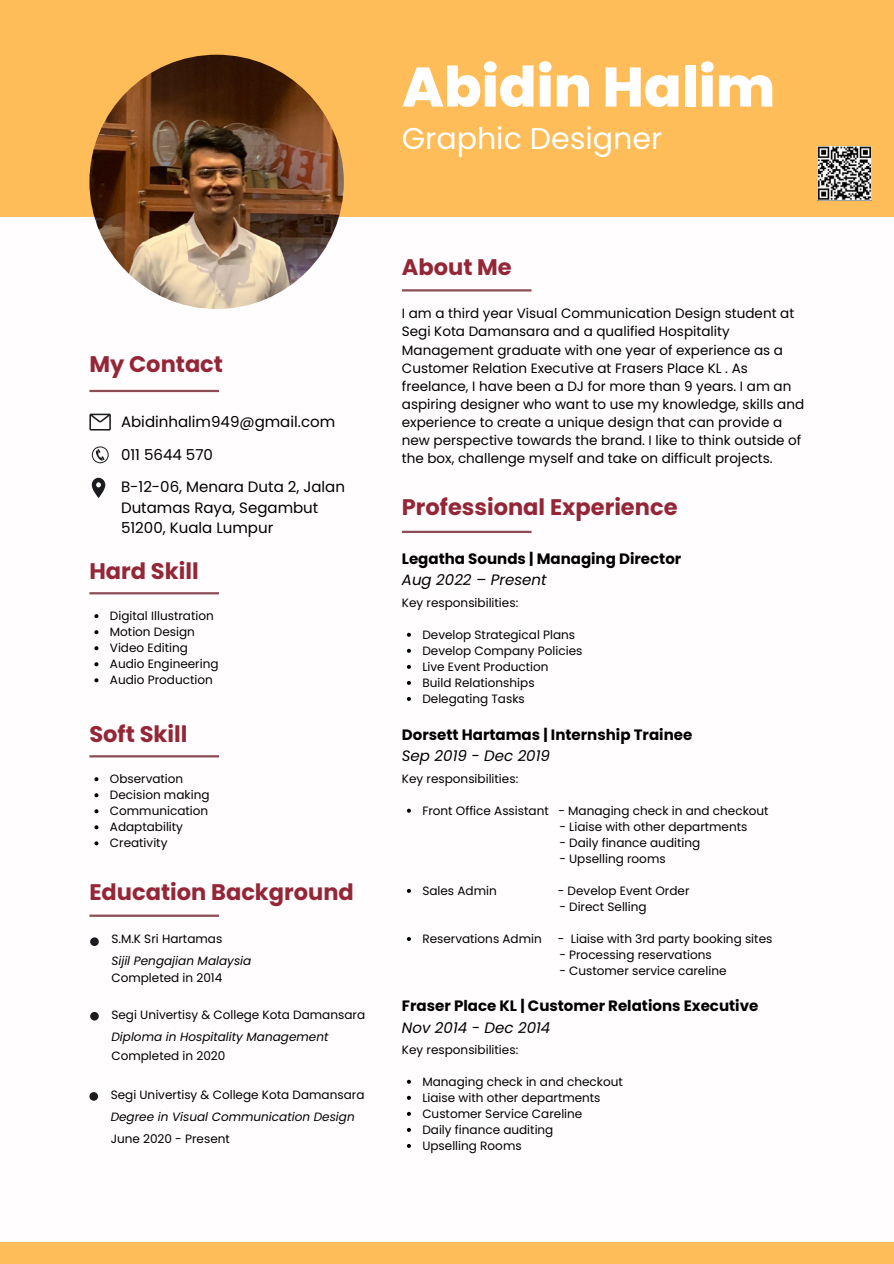
<style>
.page{position:relative;width:894px;height:1264px;background:#fff}
.page>*{position:absolute;margin:0;border:0;box-sizing:border-box;transform-origin:0 0}
.t1{font:800 55.5px "Poppins";color:#fff}
.t2{font:30px "Poppins";color:#fff}
.t3{font:700 22.5px "Poppins";color:#942637}
.t4{font:700 15px "Poppins";color:#000}
.t5{font:15px/20.2px "Poppins";color:#000}
.t6{font:italic 15px "Poppins";color:#000}
.t7{font:13.5px/18px "Poppins";color:#000}
.t8{font:12px/16px "Poppins";color:#000}
.t9{font:italic 12px "Poppins";color:#000}
</style>
<div class="page">
<div style="left:0;top:0;width:893px;height:216px;background:#ffbd59"></div>
<div style="left:0;top:1242px;width:893px;height:21px;background:#ffbd59"></div>
<img style="left:89px;top:55px;width:255px;height:254px;border-radius:50%">
<hr style="left:402px;top:289px;width:129px;height:2px;background:#8d4b55">
<hr style="left:402px;top:531px;width:129px;height:2px;background:#8d4b55">
<hr style="left:89px;top:592px;width:130px;height:2px;background:#8d4b55">
<hr style="left:89px;top:755px;width:130px;height:2px;background:#8d4b55">
<hr style="left:89px;top:914px;width:130px;height:2px;background:#8d4b55">
<hr style="left:89px;top:390px;width:130px;height:2px;background:#8d4b55">
<svg style="left:89px;top:413px;width:22px;height:17px"></svg>
<svg style="left:92px;top:446px;width:17px;height:17px"></svg>
<svg style="left:92px;top:478px;width:13px;height:20px"></svg>
<div style="left:90px;top:937px;width:9px;height:9px;background:#1b1c1f;border-radius:50%"></div>
<svg style="left:90px;top:1011px;width:9px;height:9px"></svg>
<div style="left:89px;top:1092px;width:9px;height:8px;background:#1b1c1f;border-radius:50%"></div>
<svg style="left:94px;top:614px;width:4px;height:4px"></svg>
<svg style="left:94px;top:630px;width:4px;height:4px"></svg>
<svg style="left:94px;top:646px;width:4px;height:4px"></svg>
<svg style="left:94px;top:662px;width:4px;height:4px"></svg>
<svg style="left:94px;top:678px;width:4px;height:4px"></svg>
<svg style="left:94px;top:777px;width:4px;height:4px"></svg>
<svg style="left:94px;top:793px;width:4px;height:4px"></svg>
<svg style="left:94px;top:809px;width:4px;height:4px"></svg>
<svg style="left:94px;top:825px;width:4px;height:4px"></svg>
<svg style="left:94px;top:841px;width:4px;height:4px"></svg>
<svg style="left:407px;top:632px;width:4px;height:4px"></svg>
<svg style="left:407px;top:648px;width:4px;height:5px"></svg>
<svg style="left:407px;top:665px;width:4px;height:4px"></svg>
<svg style="left:407px;top:681px;width:4px;height:4px"></svg>
<svg style="left:407px;top:697px;width:4px;height:4px"></svg>
<svg style="left:407px;top:808px;width:4px;height:4px"></svg>
<svg style="left:407px;top:888px;width:4px;height:4px"></svg>
<svg style="left:407px;top:937px;width:4px;height:4px"></svg>
<svg style="left:407px;top:1079px;width:4px;height:4px"></svg>
<svg style="left:407px;top:1095px;width:4px;height:4px"></svg>
<svg style="left:407px;top:1111px;width:4px;height:4px"></svg>
<svg style="left:407px;top:1127px;width:4px;height:4px"></svg>
<svg style="left:407px;top:1144px;width:4px;height:3px"></svg>
<img style="left:817px;top:146px;width:54px;height:54px">
<h1 class="t1" style="left:402px;top:48px;width:374px">Abidin Halim</h1>
<h2 class="t2" style="left:402px;top:117px;width:262px">Graphic Designer</h2>
<h3 class="t3" style="left:89px;top:348px;width:135px">My Contact</h3>
<p class="t5" style="left:121px;top:411px;width:215px">Abidinhalim949@gmail.com</p>
<p class="t5" style="left:121px;top:444px;width:93px">011 5644 570</p>
<p class="t5" style="left:121px;top:477px;width:225px">B-12-06, Menara Duta 2, Jalan<br>Dutamas Raya, Segambut<br>51200, Kuala Lumpur</p>
<h3 class="t3" style="left:89px;top:555px;width:111px">Hard Skill</h3>
<p class="t8" style="left:110px;top:608px;width:110px">Digital Illustration<br>Motion Design<br>Video Editing<br>Audio Engineering<br>Audio Production</p>
<h3 class="t3" style="left:89px;top:718px;width:99px">Soft Skill</h3>
<p class="t8" style="left:110px;top:771px;width:101px">Observation<br>Decision making<br>Communication<br>Adaptability<br>Creativity</p>
<h3 class="t3" style="left:89px;top:876px;width:266px">Education Background</h3>
<p class="t8" style="left:111px;top:930px;width:112px">S.M.K Sri Hartamas</p>
<p class="t9" style="left:111px;top:952px;width:141px">Sijil Pengajian Malaysia</p>
<p class="t8" style="left:111px;top:969px;width:112px">Completed in 2014</p>
<p class="t8" style="left:111px;top:1007px;width:255px">Segi Univertisy &amp; College Kota Damansara</p>
<p class="t9" style="left:111px;top:1028px;width:218px">Diploma in Hospitality Management</p>
<p class="t8" style="left:111px;top:1047px;width:115px">Completed in 2020</p>
<p class="t8" style="left:111px;top:1087px;width:255px">Segi Univertisy &amp; College Kota Damansara</p>
<p class="t9" style="left:111px;top:1108px;width:245px">Degree in Visual Communication Design</p>
<p class="t8" style="left:111px;top:1130px;width:121px">June 2020 - Present</p>
<h3 class="t3" style="left:402px;top:251px;width:111px">About Me</h3>
<p class="t7" style="left:402px;top:305px;width:403px">I am a third year Visual Communication Design student at Segi Kota Damansara and a qualified Hospitality Management graduate with one year of experience as a Customer Relation Executive at Frasers Place KL . As freelance, I have been a DJ for more than 9 years. I am an aspiring designer who want to use my knowledge, skills and experience to create a unique design that can provide a new perspective towards the brand. I like to think outside of the box, challenge myself and take on difficult projects.</p>
<h3 class="t3" style="left:402px;top:491px;width:277px">Professional Experience</h3>
<p class="t4" style="left:402px;top:548px;width:281px">Legatha Sounds | Managing Director</p>
<p class="t6" style="left:402px;top:569px;width:146px">Aug 2022 – Present</p>
<p class="t8" style="left:402px;top:594px;width:118px">Key responsibilities:</p>
<p class="t8" style="left:422px;top:626px;width:162px">Develop Strategical Plans<br>Develop Company Policies<br>Live Event Production<br>Build Relationships<br>Delegating Tasks</p>
<p class="t4" style="left:402px;top:724px;width:292px">Dorsett Hartamas | Internship Trainee</p>
<p class="t6" style="left:402px;top:745px;width:149px">Sep 2019 - Dec 2019</p>
<p class="t8" style="left:402px;top:770px;width:118px">Key responsibilities:</p>
<p class="t8" style="left:422px;top:802px;width:348px">Front Office Assistant - Managing check in and checkout</p>
<p class="t8" style="left:559px;top:818px;width:189px">- Liaise with other departments</p>
<p class="t8" style="left:559px;top:834px;width:142px">- Daily finance auditing</p>
<p class="t8" style="left:559px;top:850px;width:108px">- Upselling rooms</p>
<p class="t8" style="left:559px;top:898px;width:89px">- Direct Selling</p>
<p class="t8" style="left:559px;top:946px;width:154px">- Processing reservations</p>
<p class="t8" style="left:559px;top:962px;width:169px">- Customer service careline</p>
<p class="t8" style="left:422px;top:882px;width:76px">Sales Admin</p>
<p class="t8" style="left:557px;top:882px;width:133px">- Develop Event Order</p>
<p class="t8" style="left:422px;top:930px;width:121px">Reservations Admin</p>
<p class="t8" style="left:557px;top:930px;width:216px">- Liaise with 3rd party booking sites</p>
<p class="t4" style="left:402px;top:995px;width:358px">Fraser Place KL | Customer Relations Executive</p>
<p class="t6" style="left:402px;top:1017px;width:150px">Nov 2014 - Dec 2014</p>
<p class="t8" style="left:402px;top:1041px;width:118px">Key responsibilities:</p>
<p class="t8" style="left:422px;top:1073px;width:202px">Managing check in and checkout<br>Liaise with other departments<br>Customer Service Careline<br>Daily finance auditing<br>Upselling Rooms</p>
</div>
